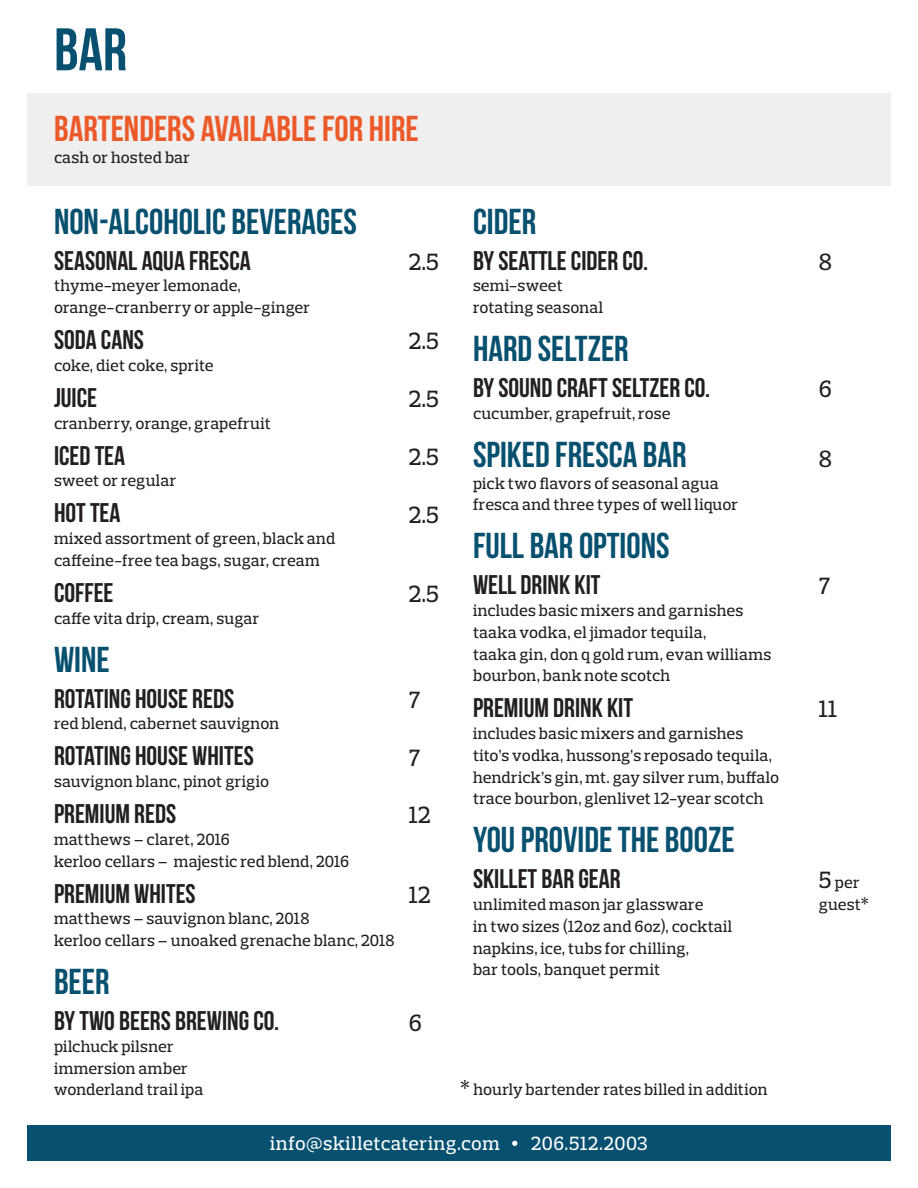
<style>
.page{position:relative;width:918px;height:1188px;background:#fff}
.page>*{position:absolute;margin:0;border:0;box-sizing:border-box;transform-origin:0 0}
.t1{font:60px "Bebas Neue";color:#07506f}
.t2{font:36px "Bebas Neue";color:#07506f}
.t3{font:36px "Bebas Neue";color:#ec5a29}
.t4{font:27px "Bebas Neue";color:#231f20}
.t5{font:500 24px "Prelo Slab";color:#231f20}
.t6{font:500 19.5px "Prelo Slab";letter-spacing:.025em;color:#fff}
.t7{font:500 16.5px/21.8px "Prelo Slab";letter-spacing:.01em;color:#231f20}
.s1{font-size:24px}
.s2{font-family:"Utopia";font-weight:400;font-size:21px}
.s3{font-family:"Utopia";font-weight:400;font-size:25.5px}
</style>
<div class="page">
<div style="left:27px;top:93px;width:864px;height:93px;background:#efeff0"></div>
<div style="left:27px;top:1125px;width:864px;height:36px;background:#07506f"></div>
<svg style="left:512px;top:1141px;width:5px;height:5px"></svg>
<h1 class="t1" style="left:54px;top:17px;width:74px">BAR</h1>
<h2 class="t3" style="left:54px;top:109px;width:366px">BARTENDERS AVAILABLE FOR HIRE</h2>
<p class="t7" style="left:54px;top:146px;width:138px">cash or hosted bar</p>
<h2 class="t2" style="left:54px;top:202px;width:304px">NON-ALCOHOLIC BEVERAGES</h2>
<h3 class="t4" style="left:54px;top:246px;width:198px">SEASONAL AQUA FRESCA</h3>
<p class="t7" style="left:54px;top:275px;width:258px">thyme-meyer lemonade, orange-cranberry or apple-ginger</p>
<h3 class="t4" style="left:54px;top:325px;width:91px">SODA CANS</h3>
<p class="t7" style="left:54px;top:354px;width:161px">coke, diet coke, sprite</p>
<h3 class="t4" style="left:54px;top:383px;width:45px">JUICE</h3>
<p class="t7" style="left:54px;top:412px;width:218px">cranberry, orange, grapefruit</p>
<h3 class="t4" style="left:54px;top:441px;width:73px">ICED TEA</h3>
<p class="t7" style="left:54px;top:470px;width:124px">sweet or regular</p>
<h3 class="t4" style="left:54px;top:498px;width:68px">HOT TEA</h3>
<p class="t7" style="left:54px;top:528px;width:283px">mixed assortment of green, black and caffeine-free tea bags, sugar, cream</p>
<h3 class="t4" style="left:54px;top:578px;width:61px">COFFEE</h3>
<p class="t7" style="left:54px;top:607px;width:207px">caffe vita drip, cream, sugar</p>
<h2 class="t2" style="left:54px;top:640px;width:57px">WINE</h2>
<h3 class="t4" style="left:54px;top:684px;width:182px">ROTATING HOUSE REDS</h3>
<p class="t7" style="left:54px;top:713px;width:227px">red blend, cabernet sauvignon</p>
<h3 class="t4" style="left:54px;top:741px;width:201px">ROTATING HOUSE WHITES</h3>
<p class="t7" style="left:54px;top:771px;width:217px">sauvignon blanc, pinot grigio</p>
<h3 class="t4" style="left:54px;top:799px;width:124px">PREMIUM REDS</h3>
<p class="t7" style="left:54px;top:828px;width:297px">matthews – claret, 2016<br>kerloo cellars – majestic red blend, 2016</p>
<h3 class="t4" style="left:54px;top:879px;width:143px">PREMIUM WHITES</h3>
<p class="t7" style="left:54px;top:908px;width:342px">matthews – sauvignon blanc, 2018<br>kerloo cellars – unoaked grenache blanc, 2018</p>
<h2 class="t2" style="left:54px;top:962px;width:57px">BEER</h2>
<h3 class="t4" style="left:54px;top:1006px;width:227px">BY TWO BEERS BREWING CO.</h3>
<p class="t7" style="left:54px;top:1035px;width:151px">pilchuck pilsner immersion amber wonderland trail ipa</p>
<h2 class="t2" style="left:473px;top:202px;width:65px">CIDER</h2>
<h3 class="t4" style="left:473px;top:246px;width:177px">BY SEATTLE CIDER CO.</h3>
<p class="t7" style="left:473px;top:275px;width:132px">semi-sweet rotating seasonal</p>
<h2 class="t2" style="left:473px;top:329px;width:157px">HARD SELTZER</h2>
<h3 class="t4" style="left:473px;top:373px;width:239px">BY SOUND CRAFT SELTZER CO.</h3>
<p class="t7" style="left:473px;top:402px;width:199px">cucumber, grapefruit, rose</p>
<h2 class="t2" style="left:473px;top:435px;width:215px">SPIKED FRESCA BAR</h2>
<p class="t7" style="left:473px;top:472px;width:267px">pick two flavors of seasonal agua fresca and three types of well liquor</p>
<h2 class="t2" style="left:473px;top:526px;width:198px">FULL BAR OPTIONS</h2>
<h3 class="t4" style="left:473px;top:570px;width:129px">WELL DRINK KIT</h3>
<p class="t7" style="left:473px;top:600px;width:300px">includes basic mixers and garnishes taaka vodka, el jimador tequila,<br>taaka gin, don q gold rum, evan williams bourbon, bank note scotch</p>
<h3 class="t4" style="left:473px;top:693px;width:162px">PREMIUM DRINK KIT</h3>
<p class="t7" style="left:473px;top:723px;width:308px">includes basic mixers and garnishes tito’s vodka, hussong’s reposado tequila, hendrick’s gin, mt. gay silver rum, buffalo trace bourbon, glenlivet 12-year scotch</p>
<h2 class="t2" style="left:473px;top:820px;width:263px">YOU PROVIDE THE BOOZE</h2>
<h3 class="t4" style="left:473px;top:864px;width:149px">SKILLET BAR GEAR</h3>
<p class="t7" style="left:473px;top:894px;width:261px">unlimited mason jar glassware<br>in two sizes (12oz and 6oz), cocktail napkins, ice, tubs for chilling,<br>bar tools, banquet permit</p>
<h3 class="t5" style="left:409px;top:247px;width:32px">2.5</h3>
<h3 class="t5" style="left:819px;top:247px;width:15px">8</h3>
<h3 class="t5" style="left:409px;top:326px;width:32px">2.5</h3>
<h3 class="t5" style="left:819px;top:374px;width:15px">6</h3>
<h3 class="t5" style="left:409px;top:384px;width:32px">2.5</h3>
<h3 class="t5" style="left:409px;top:442px;width:32px">2.5</h3>
<h3 class="t5" style="left:819px;top:444px;width:15px">8</h3>
<h3 class="t5" style="left:409px;top:500px;width:32px">2.5</h3>
<h3 class="t5" style="left:819px;top:572px;width:13px">7</h3>
<h3 class="t5" style="left:409px;top:579px;width:32px">2.5</h3>
<h3 class="t5" style="left:409px;top:685px;width:13px">7</h3>
<h3 class="t5" style="left:819px;top:695px;width:20px">11</h3>
<h3 class="t5" style="left:409px;top:743px;width:13px">7</h3>
<h3 class="t5" style="left:409px;top:801px;width:24px">12</h3>
<p class="t7" style="left:819px;top:872px;width:52px"><span class="s1">5</span> per guest<span class="s2">*</span></p>
<h3 class="t5" style="left:409px;top:880px;width:24px">12</h3>
<h3 class="t5" style="left:409px;top:1008px;width:15px">6</h3>
<p class="t7" style="left:460px;top:1079px;width:309px"><span class="s3">*</span> hourly bartender rates billed in addition</p>
<p class="t6" style="left:270px;top:1131px;width:231px">info@skilletcatering.com</p>
<p class="t6" style="left:531px;top:1131px;width:118px">206.512.2003</p>
</div>
